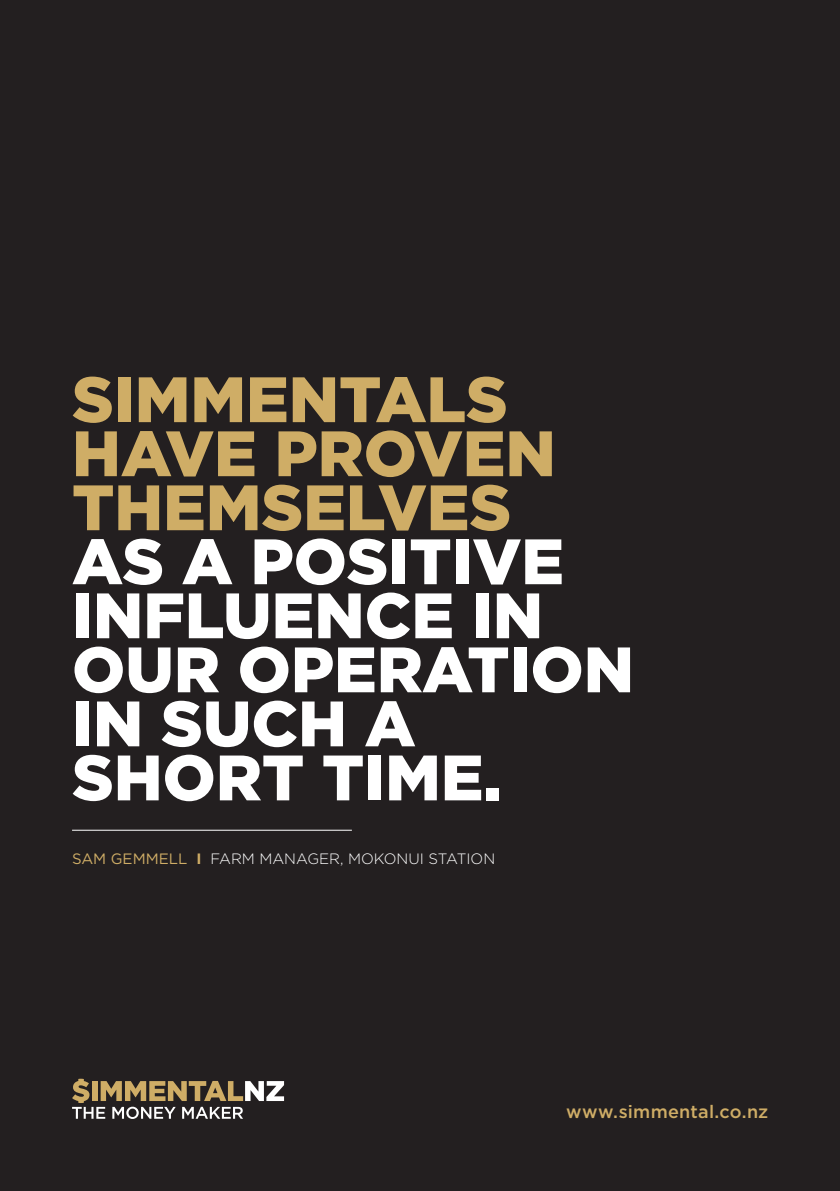
<style>
.page{position:relative;width:840px;height:1191px;background:#fff}
.page>*{position:absolute;margin:0;border:0;box-sizing:border-box;transform-origin:0 0}
.t1{font:900 64px/54px "Gotham";color:#fff}
.t2{font:500 18px "Gotham";letter-spacing:.015em;color:#cfad66}
.t3{font:300 15px "Gotham HTF";color:#fff}
.s1{color:#cfad66}
.s2{font-weight:400;color:#cfad66}
.s3{font-weight:700;color:#cfad66}
</style>
<div class="page">
<div style="left:0;top:0;width:839px;height:1191px;background:#231f20"></div>
<svg style="left:72px;top:1078px;width:212px;height:41px"></svg>
<hr style="left:72px;top:829px;width:279px;height:1px;background:#fff">
<p class="t1" style="left:72px;top:371px;width:563px"><span class="s1">SIMMENTALS<br>HAVE PROVEN<br>THEMSELVES<br></span>AS A POSITIVE<br>INFLUENCE IN<br>OUR OPERATION<br>IN SUCH A<br>SHORT TIME.</p>
<p class="t3" style="left:72px;top:850px;width:424px"><span class="s2">SAM GEMMELL</span> <span class="s3">I</span> FARM MANAGER, MOKONUI STATION</p>
<p class="t2" style="left:565px;top:1101px;width:204px">www.simmental.co.nz</p>
</div>
